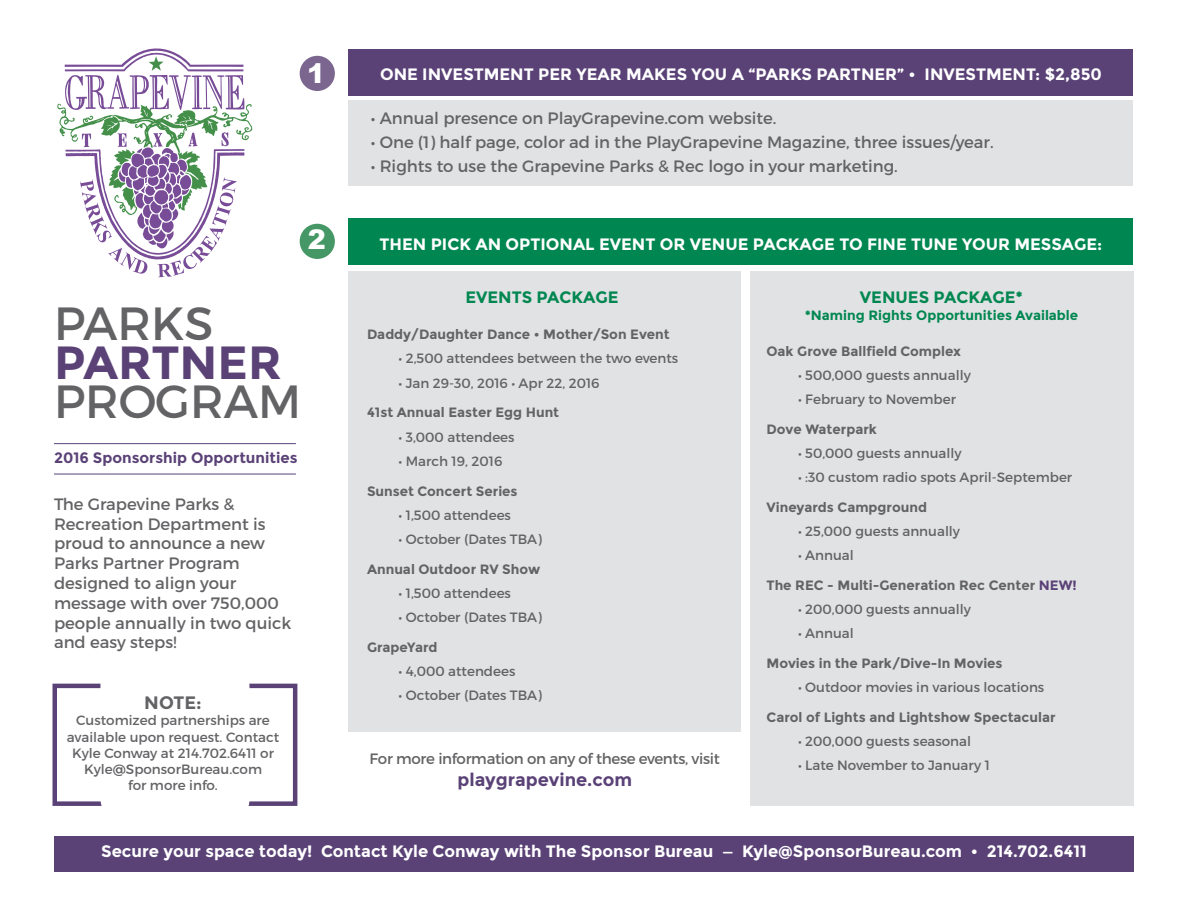
<style>
.page{position:relative;width:1188px;height:918px;background:#fff}
.page>*{position:absolute;margin:0;border:0;box-sizing:border-box;transform-origin:0 0}
.t1{font:46.5px "Montserrat";color:#636366}
.t2{font:700 46.5px "Montserrat";color:#5a4277}
.t3{font:900 27px "Arial";color:#fff}
.t4{font:700 18px "Montserrat";color:#5a4277}
.t5{font:700 18px "Montserrat";color:#636366}
.t6{font:16.5px/19.8px "Montserrat";color:#636366}
.t7{font:700 16.5px "Montserrat";color:#fff}
.t8{font:700 16.5px "Montserrat";color:#008751}
.t9{font:15px "Montserrat";letter-spacing:-.02em;color:#636366}
.t10{font:700 15px "Montserrat";color:#5a4277}
.t11{font:13.5px/16.2px "Montserrat";color:#636366;text-align:center}
.t12{font:700 13.5px "Montserrat";color:#636366}
.t13{font:700 13.5px "Montserrat";color:#008751}
.s1{color:#5a4277}
</style>
<div class="page">
<div style="left:349px;top:101px;width:784px;height:85px;background:#e1e2e4"></div>
<div style="left:349px;top:49px;width:784px;height:46px;background:#5a4277"></div>
<div style="left:349px;top:271px;width:392px;height:460px;background:#e1e2e4"></div>
<div style="left:349px;top:218px;width:784px;height:46px;background:#008751"></div>
<div style="left:750px;top:271px;width:383px;height:535px;background:#e1e2e4"></div>
<div style="left:54px;top:836px;width:1080px;height:36px;background:#5a4277"></div>
<hr style="left:54px;top:443px;width:242px;height:1px;background:#5a4277">
<hr style="left:54px;top:474px;width:242px;height:1px;background:#5a4277">
<svg style="left:57px;top:48px;width:196px;height:229px"></svg>
<div style="left:300px;top:56px;width:35px;height:35px;background:#7a668e;border-radius:50%"></div>
<div style="left:300px;top:224px;width:35px;height:35px;background:#459865;border-radius:50%"></div>
<div style="left:52px;top:684px;width:245px;height:122px;border:4px solid #5a4277"></div>
<div style="left:100px;top:667px;width:149px;height:151px;background:#fff;border-radius:18px"></div>
<h2 class="t3" style="left:307px;top:53px;width:20px">1</h2>
<h2 class="t3" style="left:308px;top:220px;width:20px">2</h2>
<h1 class="t1" style="left:54px;top:295px;width:161px">PARKS</h1>
<h1 class="t2" style="left:54px;top:335px;width:229px">PARTNER</h1>
<h1 class="t1" style="left:54px;top:373px;width:249px">PROGRAM</h1>
<p class="t10" style="left:54px;top:449px;width:245px">2016 Sponsorship Opportunities</p>
<p class="t6" style="left:54px;top:494px;width:239px">The Grapevine Parks &amp;<br>Recreation Department is proud to announce a new<br>Parks Partner Program designed to align your message with over 750,000 people annually in two quick and easy steps!</p>
<h3 class="t5" style="left:144px;top:692px;width:59px">NOTE:</h3>
<p class="t11" style="left:67px;top:713px;width:214px">Customized partnerships are available upon request. Contact<br>Kyle Conway at 214.702.6411 or<br>Kyle@SponsorBureau.com<br>for more info.</p>
<p class="t7" style="left:380px;top:65px;width:723px">ONE INVESTMENT PER YEAR MAKES YOU A “PARKS PARTNER” • INVESTMENT: $2,850</p>
<p class="t6" style="left:371px;top:108px;width:407px">• Annual presence on PlayGrapevine.com website.</p>
<p class="t6" style="left:371px;top:132px;width:624px">• One (1) half page, color ad in the PlayGrapevine Magazine, three issues/year.</p>
<p class="t6" style="left:371px;top:156px;width:529px">• Rights to use the Grapevine Parks &amp; Rec logo in your marketing.</p>
<p class="t7" style="left:380px;top:234px;width:724px">THEN PICK AN OPTIONAL EVENT OR VENUE PACKAGE TO FINE TUNE YOUR MESSAGE:</p>
<p class="t8" style="left:465px;top:288px;width:155px">EVENTS PACKAGE</p>
<p class="t12" style="left:367px;top:327px;width:304px">Daddy/Daughter Dance • Mother/Son Event</p>
<p class="t11" style="left:399px;top:351px;width:281px">• 2,500 attendees between the two events</p>
<p class="t11" style="left:399px;top:375px;width:203px">• Jan 29-30, 2016 • Apr 22, 2016</p>
<p class="t12" style="left:367px;top:405px;width:194px">41st Annual Easter Egg Hunt</p>
<p class="t11" style="left:399px;top:429px;width:118px">• 3,000 attendees</p>
<p class="t11" style="left:399px;top:453px;width:105px">• March 19, 2016</p>
<p class="t12" style="left:367px;top:483px;width:152px">Sunset Concert Series</p>
<p class="t11" style="left:399px;top:507px;width:114px">• 1,500 attendees</p>
<p class="t11" style="left:399px;top:531px;width:145px">• October (Dates TBA)</p>
<p class="t12" style="left:367px;top:561px;width:175px">Annual Outdoor RV Show</p>
<p class="t11" style="left:399px;top:585px;width:114px">• 1,500 attendees</p>
<p class="t11" style="left:399px;top:609px;width:145px">• October (Dates TBA)</p>
<p class="t12" style="left:367px;top:639px;width:72px">GrapeYard</p>
<p class="t11" style="left:399px;top:663px;width:118px">• 4,000 attendees</p>
<p class="t11" style="left:399px;top:687px;width:145px">• October (Dates TBA)</p>
<p class="t9" style="left:370px;top:750px;width:352px">For more information on any of these events, visit</p>
<h3 class="t4" style="left:457px;top:769px;width:176px">playgrapevine.com</h3>
<p class="t8" style="left:860px;top:288px;width:165px">VENUES PACKAGE*</p>
<p class="t13" style="left:805px;top:307px;width:275px">*Naming Rights Opportunities Available</p>
<p class="t12" style="left:767px;top:343px;width:196px">Oak Grove Ballfield Complex</p>
<p class="t11" style="left:798px;top:367px;width:174px">• 500,000 guests annually</p>
<p class="t11" style="left:798px;top:391px;width:159px">• February to November</p>
<p class="t12" style="left:767px;top:421px;width:112px">Dove Waterpark</p>
<p class="t11" style="left:798px;top:445px;width:165px">• 50,000 guests annually</p>
<p class="t11" style="left:798px;top:469px;width:276px">• :30 custom radio spots April-September</p>
<p class="t12" style="left:767px;top:499px;width:162px">Vineyards Campground</p>
<p class="t11" style="left:798px;top:523px;width:164px">• 25,000 guests annually</p>
<p class="t11" style="left:798px;top:547px;width:57px">• Annual</p>
<p class="t12" style="left:767px;top:577px;width:312px">The REC - Multi-Generation Rec Center <span class="s1">NEW!</span></p>
<p class="t11" style="left:798px;top:601px;width:174px">• 200,000 guests annually</p>
<p class="t11" style="left:798px;top:625px;width:57px">• Annual</p>
<p class="t12" style="left:767px;top:655px;width:238px">Movies in the Park/Dive-In Movies</p>
<p class="t11" style="left:798px;top:679px;width:248px">• Outdoor movies in various locations</p>
<p class="t12" style="left:767px;top:709px;width:291px">Carol of Lights and Lightshow Spectacular</p>
<p class="t11" style="left:798px;top:733px;width:175px">• 200,000 guests seasonal</p>
<p class="t11" style="left:798px;top:757px;width:194px">• Late November to January 1</p>
<p class="t7" style="left:101px;top:841px;width:987px">Secure your space today! Contact Kyle Conway with The Sponsor Bureau — Kyle@SponsorBureau.com • 214.702.6411</p>
</div>
